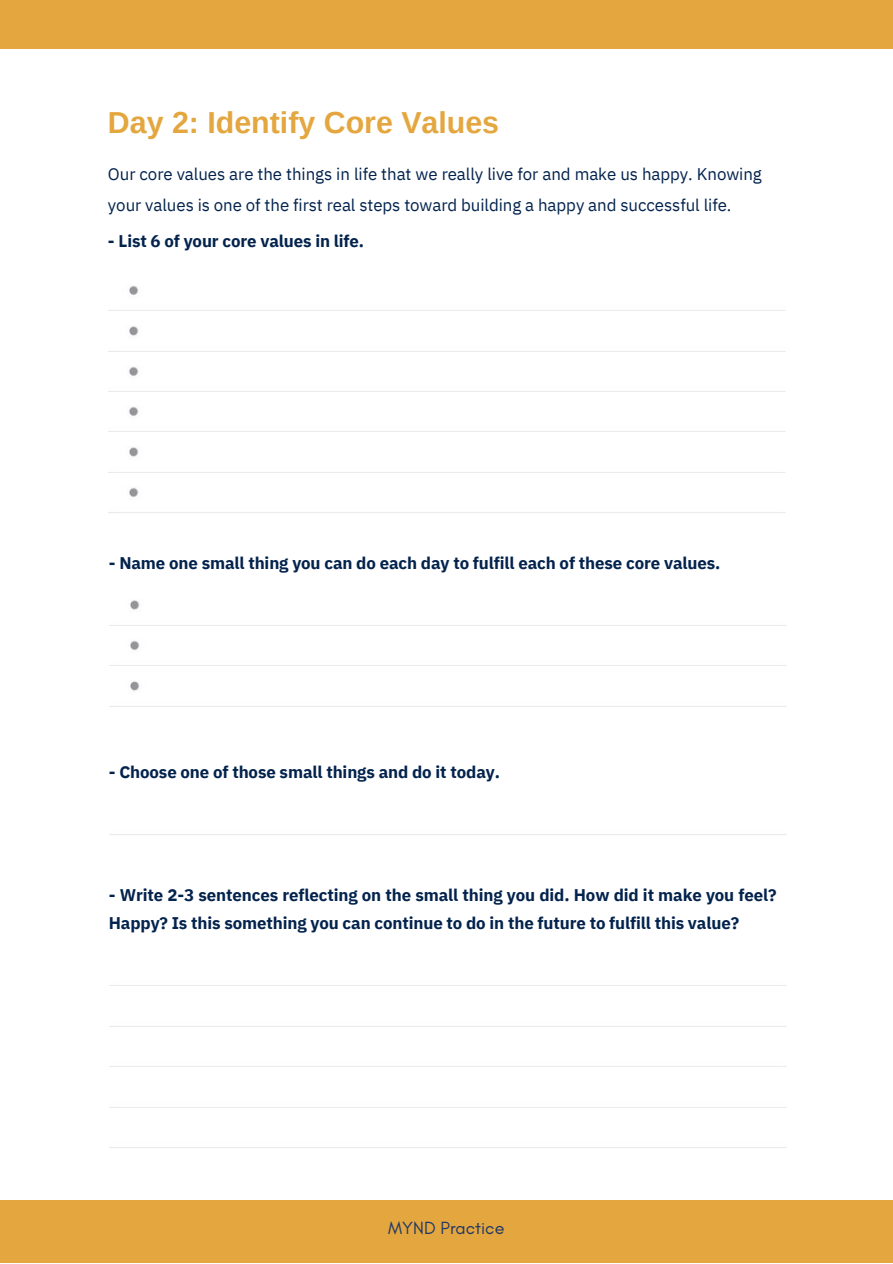
<style>
.page{position:relative;width:893px;height:1264px;background:#fff}
.page>*{position:absolute;margin:0;border:0;box-sizing:border-box;transform-origin:0 0}
.t1{font:700 30.3px "Arimo";color:#e4a740}
.t2{font:18px "Glacial Indifference";color:#223865}
.t3{font:700 16.8px/28px "IBM Plex Sans";letter-spacing:-.005em;color:#03234d}
.t4{font:16.8px/30.3px "IBM Plex Sans";letter-spacing:-.005em;color:#03234d}
</style>
<div class="page">
<img style="left:108px;top:285px;width:677px;height:228px">
<img style="left:109px;top:600px;width:677px;height:107px">
<div style="left:0;top:1199px;width:892px;height:63px;background:#e4a740"></div>
<div style="left:0;top:0;width:892px;height:49px;background:#e4a740"></div>
<h1 class="t1" style="left:108px;top:105px;width:392px">Day 2: Identify Core Values</h1>
<p class="t4" style="left:108px;top:159px;width:655px">Our core values are the things in life that we really live for and make us happy. Knowing your values is one of the first real steps toward building a happy and successful life.</p>
<p class="t3" style="left:108px;top:226px;width:258px">- List 6 of your core values in life.</p>
<p class="t3" style="left:109px;top:549px;width:613px">- Name one small thing you can do each day to fulfill each of these core values.</p>
<p class="t3" style="left:109px;top:758px;width:392px">- Choose one of those small things and do it today.</p>
<p class="t3" style="left:109px;top:880px;width:669px">- Write 2-3 sentences reflecting on the small thing you did. How did it make you feel?<br>Happy? Is this something you can continue to do in the future to fulfill this value?</p>
<p class="t2" style="left:388px;top:1217px;width:118px">MYND Practice</p>
</div>
